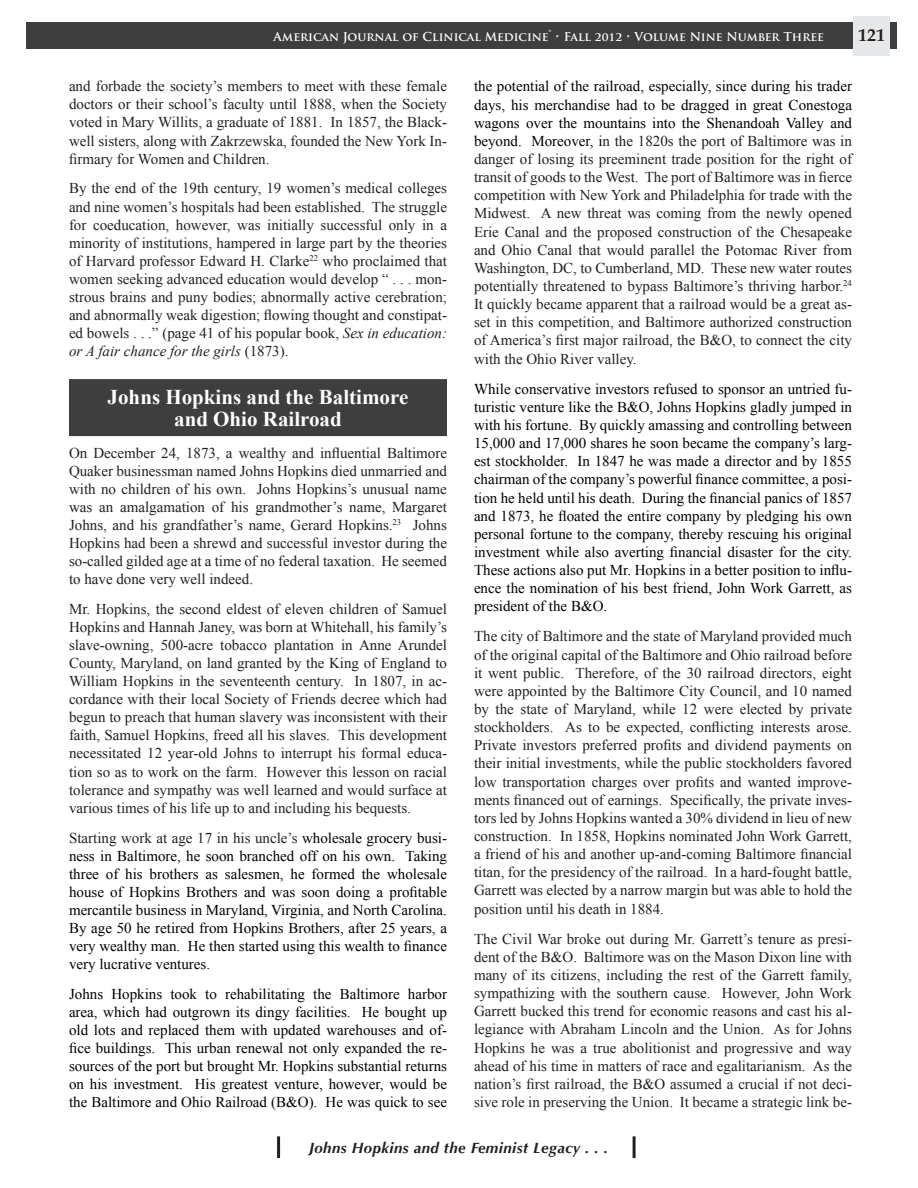
<style>
.page{position:relative;width:918px;height:1188px;background:#fff}
.page>*{position:absolute;margin:0;border:0;box-sizing:border-box;transform-origin:0 0}
.Rev_Sub_Head_2_Lines{font:700 21px/22.5px "Times New Roman";color:#fff;text-align:center}
.t1{font:700 18px "Palatino";color:#231f20}
.Body_Text{font:15px/18.1px "Times New Roman";color:#231f20;text-align:justify}
.Body_Text-2{font:15px/18px "Times New Roman";color:#000;text-align:justify}
.t2{font:italic 700 15px "Optima";letter-spacing:.03em;color:#231f20}
.t3{font:700 12px "Trajan Pro";color:#fff}
.s1{font-style:italic}
.s2{color:#231f20}
.s3{color:#000}
</style>
<div class="page">
<div style="left:26px;top:22px;width:871px;height:27px;background:#3e3e3f"></div>
<div style="left:853px;top:16px;width:37px;height:40px;background:#e6e7e9"></div>
<hr style="left:277px;top:1136px;width:3px;height:22px;background:#231f20">
<hr style="left:633px;top:1136px;width:3px;height:22px;background:#231f20">
<div style="left:69px;top:379px;width:378px;height:57px;background:#3e3e3f"></div>
<p class="t3" style="left:274px;top:29px;width:552px">American Journal of Clinical Medicine® • Fall 2012 • Volume Nine Number Three</p>
<p class="t1" style="left:858px;top:20px;width:28px">121</p>
<p class="Body_Text" style="left:69px;top:77px;width:380px">and forbade the society’s members to meet with these female doctors or their school’s faculty until 1888, when the Society voted in Mary Willits, a graduate of 1881. In 1857, the Black&shy;well sisters, along with Zakrzewska, founded the New York In&shy;firmary for Women and Children.</p>
<p class="Body_Text" style="left:69px;top:179px;width:380px">By the end of the 19th century, 19 women’s medical colleges and nine women’s hospitals had been established. The struggle for coeducation, however, was initially successful only in a minority of institutions, hampered in large part by the theories of Harvard professor Edward H. Clarke<sup>22</sup> who proclaimed that women seeking advanced education would develop “ . . . mon&shy;strous brains and puny bodies; abnormally active cerebration; and abnormally weak digestion; flowing thought and constipat&shy;ed bowels . . .” (page 41 of his popular book, <span class="s1">Sex in education: or A fair chance for the girls</span> (1873).</p>
<p class="Rev_Sub_Head_2_Lines" style="left:108px;top:385px;width:302px">Johns Hopkins and the Baltimore and Ohio Railroad</p>
<p class="Body_Text" style="left:69px;top:444px;width:380px">On December 24, 1873, a wealthy and influential Baltimore Quaker businessman named Johns Hopkins died unmarried and with no children of his own. Johns Hopkins’s unusual name was an amalgamation of his grandmother’s name, Margaret Johns, and his grandfather’s name, Gerard Hopkins.<sup>23</sup> Johns Hopkins had been a shrewd and successful investor during the so-called gilded age at a time of no federal taxation. He seemed to have done very well indeed.</p>
<p class="Body_Text" style="left:69px;top:600px;width:380px">Mr. Hopkins, the second eldest of eleven children of Samuel Hopkins and Hannah Janey, was born at Whitehall, his family’s slave-owning, 500-acre tobacco plantation in Anne Arundel County, Maryland, on land granted by the King of England to William Hopkins in the seventeenth century. In 1807, in ac&shy;cordance with their local Society of Friends decree which had begun to preach that human slavery was inconsistent with their faith, Samuel Hopkins, freed all his slaves. This development necessitated 12 year-old Johns to interrupt his formal educa&shy;tion so as to work on the farm. However this lesson on racial tolerance and sympathy was well learned and would surface at various times of his life up to and including his bequests.</p>
<p class="Body_Text-2" style="left:69px;top:828px;width:380px"><span class="s2">Starting work at age 17 in his uncle’s</span> wholesale grocery busi&shy;ness in Baltimore, he soon branched off on his own. Taking three of his brothers as salesmen, he formed the wholesale house of Hopkins Brothers and was soon doing a profitable mercantile business in Maryland, Virginia, and North Carolina.<br>By age 50 he retired from Hopkins Brothers, after 25 years, a very wealthy man. He then started using this wealth to finance very lucrative ventures.</p>
<p class="Body_Text-2" style="left:69px;top:984px;width:380px">Johns Hopkins took to rehabilitating the Baltimore harbor area, which had outgrown its dingy facilities. He bought up old lots and replaced them with updated warehouses and of&shy;fice buildings. This urban renewal not only expanded the re&shy;sources of the port but brought Mr. Hopkins substantial returns on his investment. His greatest venture, however, would be the Baltimore and Ohio Railroad (B&amp;O). He was quick to see</p>
<p class="Body_Text" style="left:474px;top:77px;width:380px"><span class="s3">the potential of the railroad, especially, since during his trader days, his merchandise had to be dragged in great Conestoga wagons over the mountains into the Shenandoah Valley and beyond. Moreover, i</span>n the 1820s the port of Baltimore was in danger of losing its preeminent trade position for the right of transit of goods to the West. The port of Baltimore was in fierce competition with New York and Philadelphia for trade with the Midwest. A new threat was coming from the newly opened Erie Canal and the proposed construction of the Chesapeake and Ohio Canal that would parallel the Potomac River from Washington, DC, to Cumberland, MD. These new water routes potentially threatened to bypass Baltimore’s thriving harbor.<sup>24<br></sup>It quickly became apparent that a railroad would be a great as&shy;set in this competition, and Baltimore authorized construction of America’s first major railroad, the B&amp;O, to connect the city with the Ohio River valley.</p>
<p class="Body_Text-2" style="left:474px;top:379px;width:380px">While conservative investors refused to sponsor an untried fu&shy;turistic venture like the B&amp;O, Johns Hopkins gladly jumped in with his fortune. By quickly amassing and controlling between 15,000 and 17,000 shares he soon became the company’s larg&shy;est stockholder. In 1847 he was made a director and by 1855 chairman of the company’s powerful finance committee, a posi&shy;tion he held until his death. During the financial panics of 1857 and 1873, he floated the entire company by pledging his own personal fortune to the company, thereby rescuing his original investment while also averting financial disaster for the city.<br>These actions also put Mr. Hopkins in a better position to influ&shy;ence the nomination of his best friend, John Work Garrett, as president of the B&amp;O.</p>
<p class="Body_Text" style="left:474px;top:627px;width:380px">The city of Baltimore and the state of Maryland provided much of the original capital of the Baltimore and Ohio railroad before it went public. Therefore, of the 30 railroad directors, eight were appointed by the Baltimore City Council, and 10 named by the state of Maryland, while 12 were elected by private stockholders. As to be expected, conflicting interests arose.<br>Private investors preferred profits and dividend payments on their initial investments, while the public stockholders favored low transportation charges over profits and wanted improve&shy;ments financed out of earnings. Specifically, the private inves&shy;tors led by Johns Hopkins wanted a 30% dividend in lieu of new construction. In 1858, Hopkins nominated John Work Garrett, a friend of his and another up-and-coming Baltimore financial titan, for the presidency of the railroad. In a hard-fought battle, Garrett was elected by a narrow margin but was able to hold the position until his death in 1884.</p>
<p class="Body_Text" style="left:474px;top:929px;width:380px">The Civil War broke out during Mr. Garrett’s tenure as presi&shy;dent of the B&amp;O. Baltimore was on the Mason Dixon line with many of its citizens, including the rest of the Garrett family, sympathizing with the southern cause. However, John Work Garrett bucked this trend for economic reasons and cast his al&shy;legiance with Abraham Lincoln and the Union. As for Johns Hopkins he was a true abolitionist and progressive and way ahead of his time in matters of race and egalitarianism. As the nation’s first railroad, the B&amp;O assumed a crucial if not deci&shy;sive role in preserving the Union. It became a strategic link be-</p>
<p class="t2" style="left:309px;top:1139px;width:300px">Johns Hopkins and the Feminist Legacy . . .</p>
</div>
